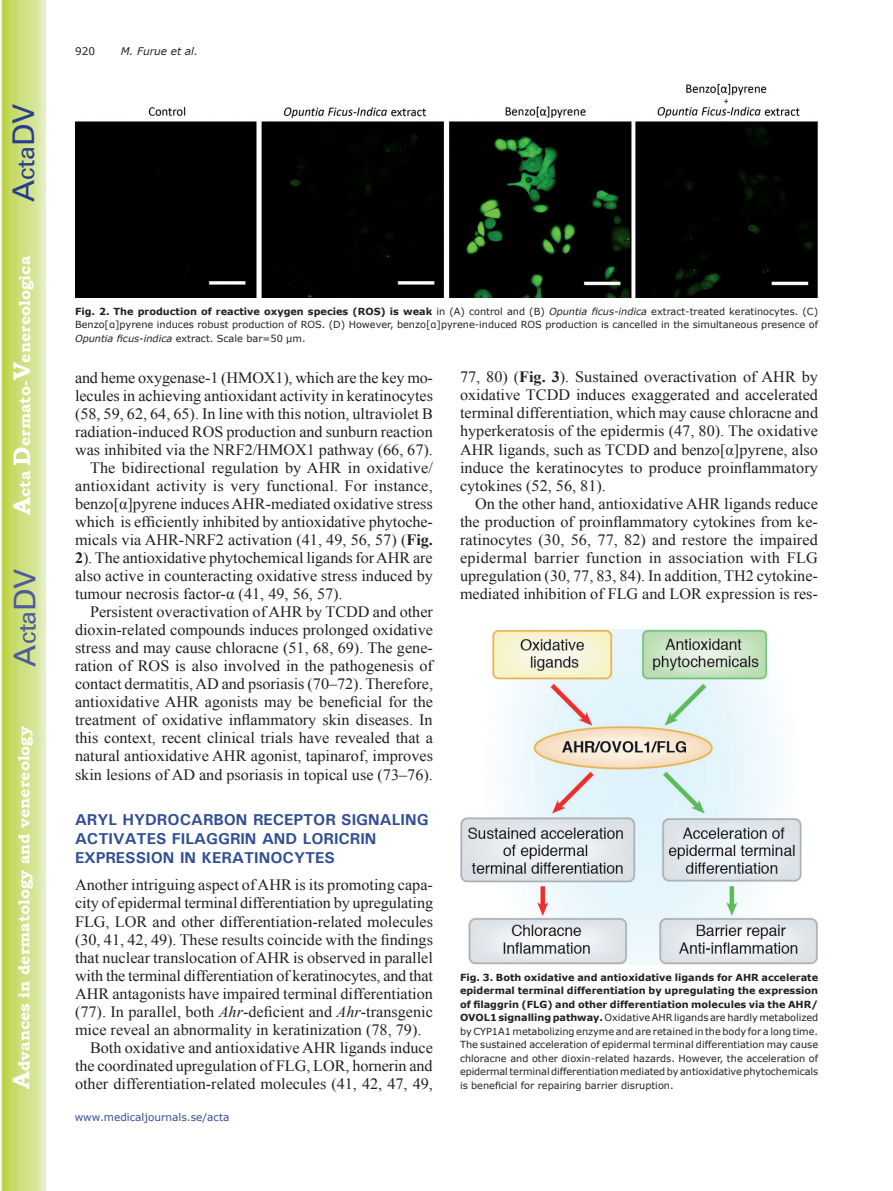
<style>
.page{position:relative;width:893px;height:1191px;background:#fff}
.page>*{position:absolute;margin:0;border:0;box-sizing:border-box;transform-origin:0 0}
.t1{font:30px "Univers";color:#4d5a9e}
.t2{font:30px "Univers";color:#253f8e}
.t3{font:15.75px/18px "Times New Roman";color:#231f20;text-align:justify}
.t4{font:700 15.75px/18.9px "Univers";color:#324f95}
.t5{font:700 15.75px "Bookman Old Style";color:#fff}
.t6{font:10.5px "Verdana";color:#324f95}
.t7{font:italic 10.5px "Verdana";color:#231f20}
.t8{font:10.5px "Verdana";color:#231f20}
.t9{font:9.75px/13.5px "Verdana";color:#231f20;text-align:justify}
.s1{font-size:24px}
.s2{font-weight:700}
.s3{font-style:italic}
</style>
<div class="page">
<svg style="left:1px;top:0;width:45px;height:1191px;background:#cfe084"></svg>
<img style="left:460px;top:629px;width:358px;height:335px">
<img style="left:75px;top:83px;width:742px;height:214px">
<h1 class="t2" style="left:6px;top:202px;width:100px;rotate:-90deg">A<span class="s1">cta</span>DV</h1>
<p class="t5" style="left:15px;top:515px;width:260px;rotate:-90deg"><span class="s1">A</span>cta <span class="s1">D</span>ermato-<span class="s1">V</span>enereologica</p>
<h1 class="t1" style="left:7px;top:666px;width:100px;rotate:-90deg">A<span class="s1">cta</span>DV</h1>
<p class="t5" style="left:15px;top:1088px;width:364px;rotate:-90deg"><span class="s1">A</span>dvances in dermatology and venereology</p>
<p class="t8" style="left:75px;top:44px;width:22px">920</p>
<p class="t7" style="left:121px;top:44px;width:79px">M. Furue et al.</p>
<p class="t9" style="left:75px;top:304px;width:745px"><span class="s2">Fig. 2. The production of reactive oxygen species (ROS) is weak</span> in (A) control and (B) <span class="s3">Opuntia ficus-indica</span> extract-treated keratinocytes. (C)<br>Benzo[α]pyrene induces robust production of ROS. (D) However, benzo[α]pyrene-induced ROS production is cancelled in the simultaneous presence of <span class="s3">Opuntia ficus-indica</span> extract. Scale bar=50 μm.</p>
<p class="t3" style="left:75px;top:368px;width:359px">and heme oxygenase-1 (HMOX1), which are the key mo-</p>
<p class="t3" style="left:75px;top:386px;width:359px">lecules in achieving antioxidant activity in keratinocytes</p>
<p class="t3" style="left:75px;top:404px;width:359px">(58, 59, 62, 64, 65). In line with this notion, ultraviolet B</p>
<p class="t3" style="left:75px;top:422px;width:359px">radiation-induced ROS production and sunburn reaction</p>
<p class="t3" style="left:75px;top:440px;width:359px">was inhibited via the NRF2/HMOX1 pathway (66, 67).</p>
<p class="t3" style="left:90px;top:458px;width:344px">The bidirectional regulation by AHR in oxidative/</p>
<p class="t3" style="left:75px;top:476px;width:359px">antioxidant activity is very functional. For instance,</p>
<p class="t3" style="left:75px;top:494px;width:359px">benzo[α]pyrene induces AHR-mediated oxidative stress</p>
<p class="t3" style="left:75px;top:512px;width:359px">which is efficiently inhibited by antioxidative phytoche-</p>
<p class="t3" style="left:75px;top:530px;width:359px">micals via AHR-NRF2 activation (41, 49, 56, 57) (<span class="s2">Fig.</span></p>
<p class="t3" style="left:75px;top:548px;width:359px"><span class="s2">2</span>). The antioxidative phytochemical ligands for AHR are</p>
<p class="t3" style="left:75px;top:566px;width:359px">also active in counteracting oxidative stress induced by</p>
<p class="t3" style="left:75px;top:584px;width:269px">tumour necrosis factor-α (41, 49, 56, 57).</p>
<p class="t3" style="left:90px;top:602px;width:344px">Persistent overactivation of AHR by TCDD and other</p>
<p class="t3" style="left:75px;top:620px;width:360px">dioxin-related compounds induces prolonged oxidative</p>
<p class="t3" style="left:75px;top:638px;width:359px">stress and may cause chloracne (51, 68, 69). The gene-</p>
<p class="t3" style="left:75px;top:657px;width:359px">ration of ROS is also involved in the pathogenesis of</p>
<p class="t3" style="left:75px;top:675px;width:360px">contact dermatitis, AD and psoriasis (70–72). Therefore,</p>
<p class="t3" style="left:75px;top:693px;width:360px">antioxidative AHR agonists may be beneficial for the</p>
<p class="t3" style="left:75px;top:711px;width:359px">treatment of oxidative inflammatory skin diseases. In</p>
<p class="t3" style="left:75px;top:729px;width:360px">this context, recent clinical trials have revealed that a</p>
<p class="t3" style="left:75px;top:747px;width:360px">natural antioxidative AHR agonist, tapinarof, improves</p>
<p class="t3" style="left:75px;top:765px;width:359px">skin lesions of AD and psoriasis in topical use (73–76).</p>
<p class="t4" style="left:75px;top:810px;width:355px">ARYL HYDROCARBON RECEPTOR SIGNALING<br>ACTIVATES FILAGGRIN AND LORICRIN<br>EXPRESSION IN KERATINOCYTES</p>
<p class="t3" style="left:75px;top:876px;width:359px">Another intriguing aspect of AHR is its promoting capa-</p>
<p class="t3" style="left:75px;top:894px;width:360px">city of epidermal terminal differentiation by upregulating</p>
<p class="t3" style="left:75px;top:912px;width:360px">FLG, LOR and other differentiation-related molecules</p>
<p class="t3" style="left:75px;top:930px;width:359px">(30, 41, 42, 49). These results coincide with the findings</p>
<p class="t3" style="left:75px;top:948px;width:360px">that nuclear translocation of AHR is observed in parallel</p>
<p class="t3" style="left:75px;top:966px;width:359px">with the terminal differentiation of keratinocytes, and that</p>
<p class="t3" style="left:75px;top:984px;width:360px">AHR antagonists have impaired terminal differentiation</p>
<p class="t3" style="left:75px;top:1002px;width:359px">(77). In parallel, both <span class="s3">Ahr</span>-deficient and <span class="s3">Ahr</span>-transgenic</p>
<p class="t3" style="left:75px;top:1020px;width:348px">mice reveal an abnormality in keratinization (78, 79).</p>
<p class="t3" style="left:90px;top:1038px;width:345px">Both oxidative and antioxidative AHR ligands induce</p>
<p class="t3" style="left:75px;top:1056px;width:359px">the coordinated upregulation of FLG, LOR, hornerin and</p>
<p class="t3" style="left:75px;top:1074px;width:360px">other differentiation-related molecules (41, 42, 47, 49,</p>
<p class="t6" style="left:75px;top:1110px;width:156px">www.medicaljournals.se/acta</p>
<p class="t3" style="left:460px;top:368px;width:360px">77, 80) (<span class="s2">Fig. 3</span>). Sustained overactivation of AHR by oxidative TCDD induces exaggerated and accelerated terminal differentiation, which may cause chloracne and hyperkeratosis of the epidermis (47, 80). The oxidative AHR ligands, such as TCDD and benzo[α]pyrene, also induce the keratinocytes to produce proinflammatory cytokines (52, 56, 81).</p>
<p class="t3" style="left:460px;top:494px;width:360px;text-indent:15px">On the other hand, antioxidative AHR ligands reduce the production of proinflammatory cytokines from ke&shy;ratinocytes (30, 56, 77, 82) and restore the impaired epidermal barrier function in association with FLG upregulation (30, 77, 83, 84). In addition, TH2 cytokine&shy;mediated inhibition of FLG and LOR expression is res-</p>
<p class="t9" style="left:460px;top:970px;width:360px"><span class="s2">Fig. 3. Both oxidative and antioxidative ligands for AHR accelerate epidermal terminal differentiation by upregulating the expression of filaggrin (FLG) and other differentiation molecules via the AHR/ OVOL1 signalling pathway.</span> Oxidative AHR ligands are hardly metabolized by CYP1A1 metabolizing enzyme and are retained in the body for a long time.<br>The sustained acceleration of epidermal terminal differentiation may cause chloracne and other dioxin-related hazards. However, the acceleration of epidermal terminal differentiation mediated by antioxidative phytochemicals is beneficial for repairing barrier disruption.</p>
</div>
